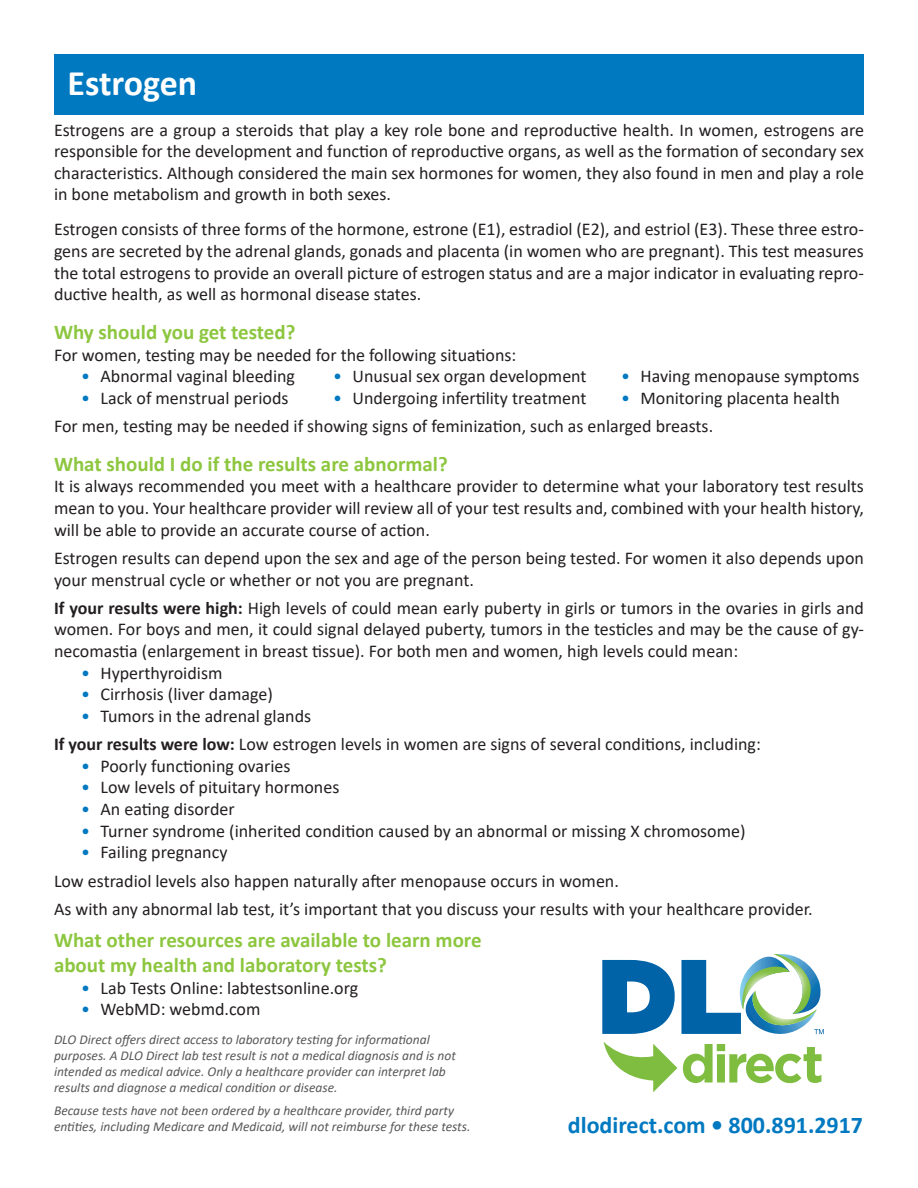
<style>
.page{position:relative;width:918px;height:1188px;background:#fff}
.page>*{position:absolute;margin:0;border:0;box-sizing:border-box;transform-origin:0 0}
.t1{font:700 36px "Calibri";color:#fff}
.t2{font:700 24px "Calibri";color:#0079c1}
.t3{font:700 21px/25.2px "Calibri";color:#8dc63f}
.t4{font:18px/21.6px "Calibri";color:#231f20;text-align:justify}
.t5{font:italic 13.5px/16.2px "Calibri";color:#57585a}
.s1{color:#0079c1}
.s2{font-weight:700}
</style>
<div class="page">
<div style="left:54px;top:54px;width:810px;height:60px;background:#0079c1"></div>
<svg style="left:602px;top:954px;width:222px;height:138px"></svg>
<p class="t1" style="left:68px;top:58px;width:131px">Estrogen</p>
<p class="t4" style="left:54px;top:118px;width:812px">Estrogens are a group a steroids that play a key role bone and reproductive health. In women, estrogens are responsible for the development and function of reproductive organs, as well as the formation of secondary sex characteristics. Although considered the main sex hormones for women, they also found in men and play a role in bone metabolism and growth in both sexes.</p>
<p class="t4" style="left:54px;top:218px;width:811px">Estrogen consists of three forms of the hormone, estrone (E1), estradiol (E2), and estriol (E3). These three estro&shy;gens are secreted by the adrenal glands, gonads and placenta (in women who are pregnant). This test measures the total estrogens to provide an overall picture of estrogen status and are a major indicator in evaluating repro&shy;ductive health, as well as hormonal disease states.</p>
<p class="t3" style="left:54px;top:319px;width:243px">Why should you get tested?</p>
<p class="t4" style="left:54px;top:343px;width:464px">For women, testing may be needed for the following situations:</p>
<p class="t4" style="left:81px;top:365px;width:216px"><span class="s1">•</span> Abnormal vaginal bleeding</p>
<p class="t4" style="left:333px;top:365px;width:255px"><span class="s1">•</span> Unusual sex organ development</p>
<p class="t4" style="left:621px;top:365px;width:240px"><span class="s1">•</span> Having menopause symptoms</p>
<p class="t4" style="left:81px;top:387px;width:209px"><span class="s1">•</span> Lack of menstrual periods</p>
<p class="t4" style="left:333px;top:387px;width:255px"><span class="s1">•</span> Undergoing infertility treatment</p>
<p class="t4" style="left:621px;top:387px;width:220px"><span class="s1">•</span> Monitoring placenta health</p>
<p class="t4" style="left:54px;top:415px;width:661px">For men, testing may be needed if showing signs of feminization, such as enlarged breasts.</p>
<p class="t3" style="left:54px;top:451px;width:395px">What should I do if the results are abnormal?</p>
<p class="t4" style="left:54px;top:475px;width:812px">It is always recommended you meet with a healthcare provider to determine what your laboratory test results mean to you. Your healthcare provider will review all of your test results and, combined with your health history, will be able to provide an accurate course of action.</p>
<p class="t4" style="left:54px;top:547px;width:811px">Estrogen results can depend upon the sex and age of the person being tested. For women it also depends upon your menstrual cycle or whether or not you are pregnant.</p>
<p class="t4" style="left:54px;top:597px;width:811px"><span class="s2">If your results were high:</span> High levels of could mean early puberty in girls or tumors in the ovaries in girls and women. For boys and men, it could signal delayed puberty, tumors in the testicles and may be the cause of gy&shy;necomastia (enlargement in breast tissue). For both men and women, high levels could mean:</p>
<p class="t4" style="left:81px;top:661px;width:143px"><span class="s1">•</span> Hyperthyroidism</p>
<p class="t4" style="left:81px;top:683px;width:193px"><span class="s1">•</span> Cirrhosis (liver damage)</p>
<p class="t4" style="left:81px;top:705px;width:232px"><span class="s1">•</span> Tumors in the adrenal glands</p>
<p class="t4" style="left:54px;top:733px;width:708px"><span class="s2">If your results were low:</span> Low estrogen levels in women are signs of several conditions, including:</p>
<p class="t4" style="left:81px;top:755px;width:211px"><span class="s1">•</span> Poorly functioning ovaries</p>
<p class="t4" style="left:81px;top:776px;width:260px"><span class="s1">•</span> Low levels of pituitary hormones</p>
<p class="t4" style="left:81px;top:798px;width:155px"><span class="s1">•</span> An eating disorder</p>
<p class="t4" style="left:81px;top:819px;width:666px"><span class="s1">•</span> Turner syndrome (inherited condition caused by an abnormal or missing X chromosome)</p>
<p class="t4" style="left:81px;top:841px;width:148px"><span class="s1">•</span> Failing pregnancy</p>
<p class="t4" style="left:54px;top:869px;width:566px">Low estradiol levels also happen naturally after menopause occurs in women.</p>
<p class="t4" style="left:54px;top:898px;width:760px">As with any abnormal lab test, it’s important that you discuss your results with your healthcare provider.</p>
<p class="t3" style="left:54px;top:927px;width:429px">What other resources are available to learn more about my health and laboratory tests?</p>
<p class="t4" style="left:81px;top:976px;width:279px"><span class="s1">•</span> Lab Tests Online: labtestsonline.org</p>
<p class="t4" style="left:81px;top:998px;width:181px"><span class="s1">•</span> WebMD: webmd.com</p>
<p class="t5" style="left:54px;top:1031px;width:403px">DLO Direct offers direct access to laboratory testing for informational purposes. A DLO Direct lab test result is not a medical diagnosis and is not intended as medical advice. Only a healthcare provider can interpret lab results and diagnose a medical condition or disease.</p>
<p class="t5" style="left:54px;top:1102px;width:418px">Because tests have not been ordered by a healthcare provider, third party entities, including Medicare and Medicaid, will not reimburse for these tests.</p>
<p class="t2" style="left:568px;top:1108px;width:297px">dlodirect.com • 800.891.2917</p>
</div>
